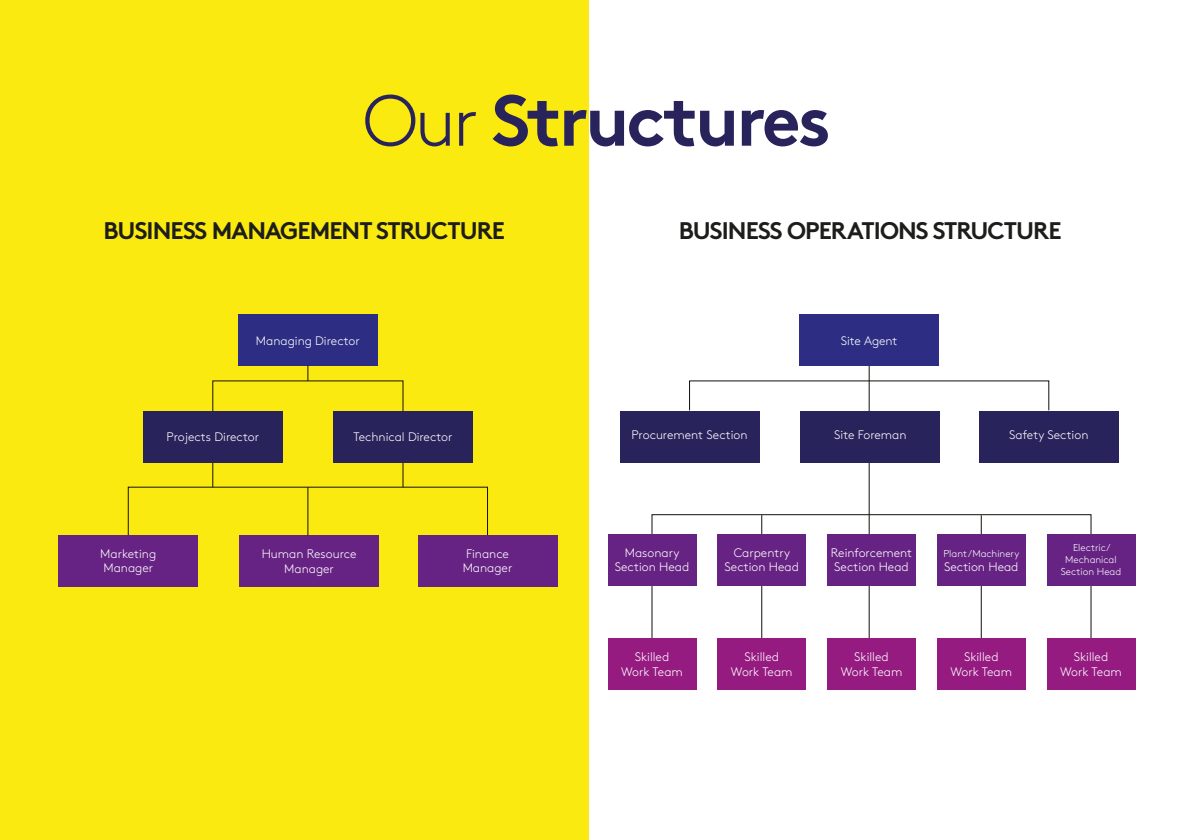
<style>
.page{position:relative;width:1191px;height:840px;background:#fff}
.page>*{position:absolute;margin:0;border:0;box-sizing:border-box;transform-origin:0 0}
.t1{font:72px "Brown Bold Alt";letter-spacing:-.04em;color:#29235c}
.t2{font:24px "Brown Bold Alt";letter-spacing:-.04em;color:#1d1d1b}
.t3{font:300 12.4px/14.8px "Brown";color:#fff;text-align:center}
.t4{font:300 10px/12px "Brown";color:#fff;text-align:center}
.s1{font-family:"Brown";font-weight:300}
</style>
<div class="page">
<div style="left:0;top:0;width:588px;height:839px;background:#fbea0f"></div>
<hr style="left:868px;top:365px;width:1px;height:278px;background:#12100b">
<hr style="left:761px;top:515px;width:1px;height:128px;background:#12100b">
<hr style="left:980px;top:515px;width:1px;height:128px;background:#12100b">
<div style="left:651px;top:514px;width:440px;height:127px;border:1px solid #12100b"></div>
<div style="left:238px;top:314px;width:140px;height:51px;background:#2d2e83"></div>
<div style="left:143px;top:411px;width:140px;height:51px;background:#29235c"></div>
<div style="left:333px;top:411px;width:140px;height:51px;background:#29235c"></div>
<div style="left:58px;top:535px;width:140px;height:51px;background:#662383"></div>
<div style="left:239px;top:535px;width:140px;height:51px;background:#662383"></div>
<div style="left:418px;top:535px;width:139px;height:51px;background:#662383"></div>
<svg style="left:307px;top:365px;width:1px;height:15px"></svg>
<hr style="left:307px;top:487px;width:1px;height:48px;background:#12100b">
<div style="left:799px;top:314px;width:140px;height:51px;background:#2d2e83"></div>
<div style="left:607px;top:534px;width:89px;height:51px;background:#662383"></div>
<div style="left:717px;top:534px;width:89px;height:51px;background:#662383"></div>
<div style="left:827px;top:534px;width:89px;height:51px;background:#662383"></div>
<div style="left:937px;top:534px;width:88px;height:51px;background:#662383"></div>
<div style="left:1046px;top:534px;width:89px;height:51px;background:#662383"></div>
<div style="left:607px;top:638px;width:89px;height:51px;background:#951b81"></div>
<div style="left:717px;top:638px;width:89px;height:51px;background:#951b81"></div>
<div style="left:827px;top:638px;width:89px;height:51px;background:#951b81"></div>
<div style="left:937px;top:638px;width:88px;height:51px;background:#951b81"></div>
<div style="left:1046px;top:638px;width:89px;height:51px;background:#951b81"></div>
<div style="left:619px;top:411px;width:140px;height:51px;background:#29235c"></div>
<div style="left:800px;top:411px;width:140px;height:51px;background:#29235c"></div>
<div style="left:979px;top:411px;width:139px;height:51px;background:#29235c"></div>
<h1 class="t1" style="left:363px;top:62px;width:470px"><span class="s1">Our</span> Structures</h1>
<h2 class="t2" style="left:104px;top:210px;width:403px">BUSINESS MANAGEMENT STRUCTURE</h2>
<h2 class="t2" style="left:679px;top:210px;width:384px">BUSINESS OPERATIONS STRUCTURE</h2>
<p class="t3" style="left:256px;top:332px;width:105px">Managing Director</p>
<p class="t3" style="left:840px;top:332px;width:58px">Site Agent</p>
<p class="t3" style="left:166px;top:428px;width:94px">Projects Director</p>
<p class="t3" style="left:353px;top:428px;width:101px">Technical Director</p>
<p class="t3" style="left:631px;top:426px;width:118px">Procurement Section</p>
<p class="t3" style="left:834px;top:426px;width:74px">Site Foreman</p>
<p class="t3" style="left:1009px;top:426px;width:81px">Safety Section</p>
<p class="t3" style="left:100px;top:544px;width:57px;text-align:left">Marketing<br>Manager</p>
<p class="t3" style="left:262px;top:545px;width:96px">Human Resource<br>Manager</p>
<p class="t3" style="left:463px;top:544px;width:51px;text-align:left">Finance<br>Manager</p>
<p class="t3" style="left:615px;top:543px;width:76px">Masonary<br>Section Head</p>
<p class="t3" style="left:724px;top:543px;width:76px">Carpentry<br>Section Head</p>
<p class="t3" style="left:831px;top:543px;width:83px;text-align:left">Reinforcement<br>Section Head</p>
<p class="t4" style="left:943px;top:546px;width:77px">Plant/Machinery</p>
<p class="t3" style="left:944px;top:558px;width:76px">Section Head</p>
<p class="t4" style="left:1060px;top:540px;width:62px">Electric/<br>Mechanical<br>Section Head</p>
<p class="t3" style="left:621px;top:648px;width:63px">Skilled<br>Work Team</p>
<p class="t3" style="left:731px;top:648px;width:63px">Skilled<br>Work Team</p>
<p class="t3" style="left:840px;top:648px;width:63px">Skilled<br>Work Team</p>
<p class="t3" style="left:950px;top:648px;width:63px">Skilled<br>Work Team</p>
<p class="t3" style="left:1060px;top:648px;width:63px">Skilled<br>Work Team</p>
</div>
